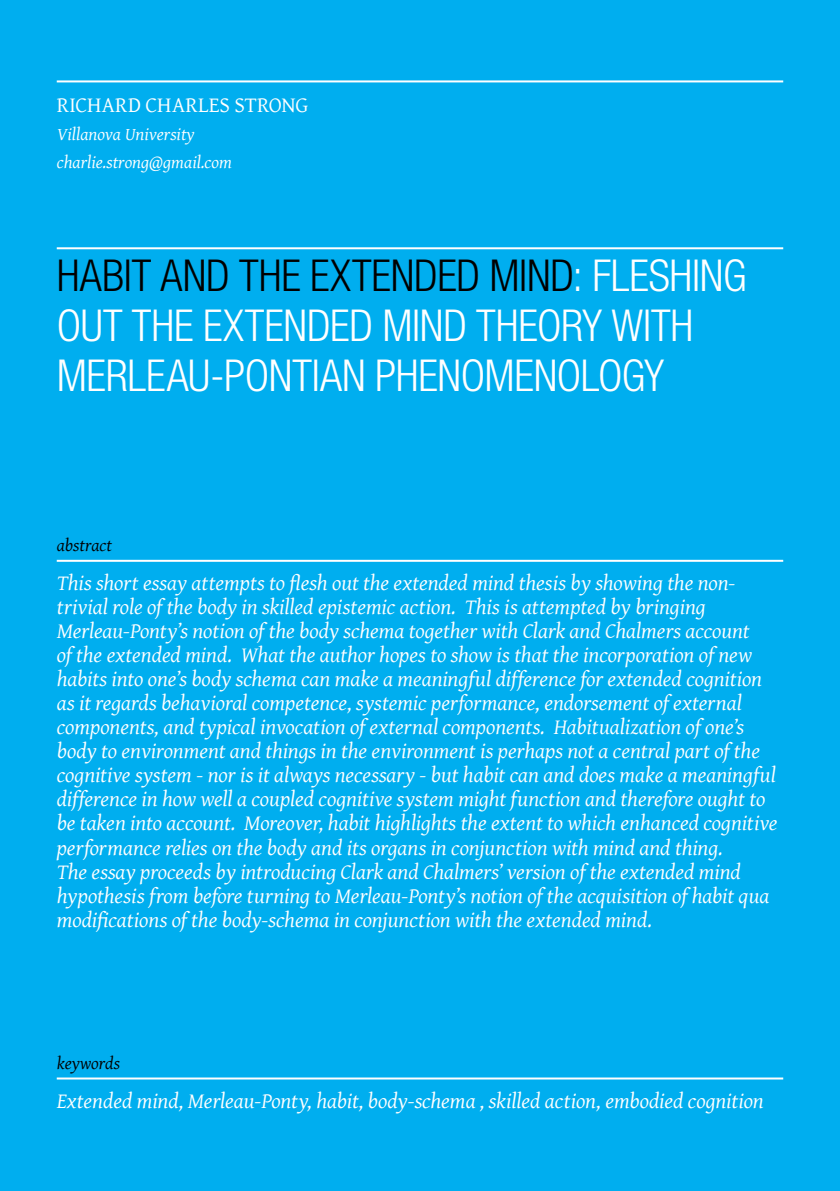
<style>
.page{position:relative;width:840px;height:1191px;background:#fff}
.page>*{position:absolute;margin:0;border:0;box-sizing:border-box;transform-origin:0 0}
.t1{font:300 condensed 44px/50px "Helvetica Neue LT Std";letter-spacing:-.01em;color:#fff}
.t2{font:italic 22px/24px "Gentium Basic";letter-spacing:-.005em;color:#fff}
.t3{font:22px "Gentium Basic";color:#fff}
.t4{font:italic 18px/28px "Gentium Basic";color:#fff}
.t5{font:italic 18px "Gentium Basic";color:#000}
.s1{color:#000}
</style>
<div class="page">
<div style="left:0;top:0;width:839px;height:1191px;background:#00aeef"></div>
<hr style="left:57px;top:80px;width:725px;height:2px;background:#fff">
<hr style="left:57px;top:247px;width:725px;height:2px;background:#fff">
<hr style="left:57px;top:560px;width:725px;height:2px;background:#fff">
<hr style="left:57px;top:1077px;width:725px;height:2px;background:#fff">
<p class="t3" style="left:57px;top:89px;width:13px">RICHARD</p>
<p class="t3" style="left:145px;top:89px;width:14px">CHARLE</p>
<p class="t3" style="left:219px;top:89px;width:52px">S STRONG</p>
<p class="t4" style="left:57px;top:120px;width:177px">Villanova University charlie.strong@gmail.com</p>
<h1 class="t1" style="left:57px;top:250px;width:691px"><span class="s1">HABIT AND THE EXTENDED MI ND</span>: FLESHI NG<br>OUT TH E EXTENDED MI ND TH EORY WITH<br>MERLEAU-PONTIAN PHENOMENOLOGY</h1>
<p class="t5" style="left:57px;top:532px;width:57px">abstract</p>
<p class="t2" style="left:57px;top:570px;width:721px">This short essay attempts to flesh out the extended mind thesis by showing the non&shy;trivial role ofthe body in skilled epistemic action. This is attempted by bringing Merleau-Ponty’s notion ofthe body schema together with Clark and Chalmers account ofthe extended mind. What the author hopes to show is that the incorporation ofnew habits into one’s body schema can make a meaningful difference for extended cognition as it regards behavioral competence, systemic performance, endorsement ofexternal components, and typical invocation ofexternal components. Habitualization ofone’s body to environment and things in the environment is perhaps not a central part ofthe cognitive system - nor is it always necessary - but habit can and does make a meaningful difference in how well a coupled cognitive system might function and therefore ought to be taken into account. Moreover, habit highlights the extent to which enhanced cognitive performance relies on the body and its organs in conjunction with mind and thing.<br>The essay proceeds by introducing Clark and Chalmers’ version ofthe extended mind hypothesis from before turning to Merleau-Ponty’s notion ofthe acquisition ofhabit qua modifications of the body-schema in conjunction with the extended mind.</p>
<p class="t5" style="left:57px;top:1050px;width:65px">keywords</p>
<p class="t2" style="left:57px;top:1088px;width:708px">Extended mind, Merleau-Ponty, habit, body-schema , skilled action, embodied cognition</p>
</div>
